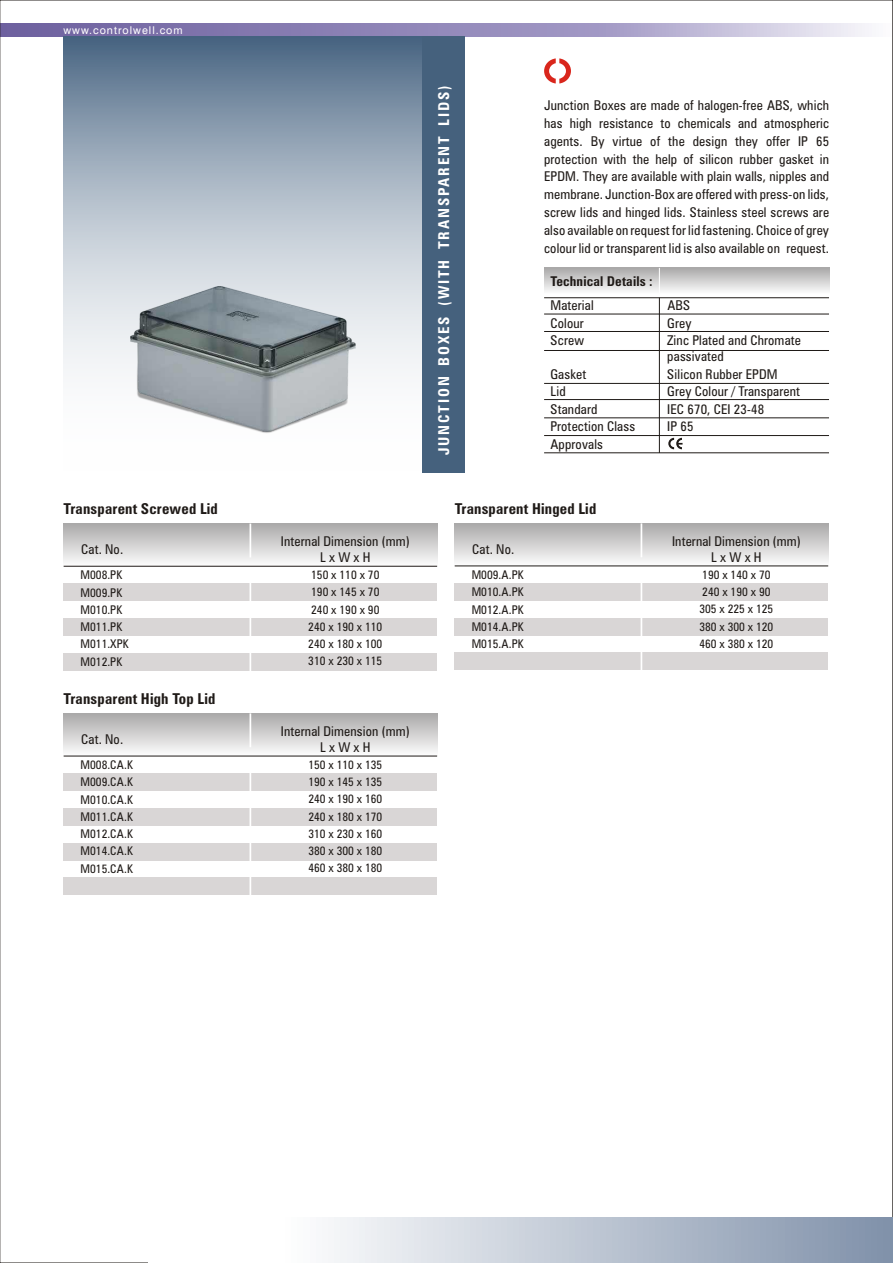
<style>
.page{position:relative;width:893px;height:1263px;background:#fff}
.page>*{position:absolute;margin:0;border:0;box-sizing:border-box;transform-origin:0 0}
.t1{font:700 condensed 15px "Zurich BT";letter-spacing:.01em;color:#1f1a17}
.t2{font:700 condensed 15px "Zurich BT";letter-spacing:.125em;color:#fff}
.t3{font:condensed 13.5px/17.9px "Zurich BT";letter-spacing:.01em;color:#1f1a17;text-align:center}
.t4{font:700 condensed 13.5px "Zurich BT";letter-spacing:.01em;color:#1f1a17}
.t5{font:condensed 12px/17.2px "Zurich BT";color:#1f1a17}
.t6{font:10.65px "Swiss 721 BT";letter-spacing:.095em;color:#fff}
</style>
<div class="page">
<svg style="left:2px;top:24px;width:867px;height:12px;background:#9c93bf"></svg>
<svg style="left:64px;top:36px;width:359px;height:436px"></svg>
<div style="left:423px;top:36px;width:42px;height:436px;background:#45617d"></div>
<svg style="left:544px;top:58px;width:27px;height:25px"></svg>
<div style="left:64px;top:524px;width:373px;height:42px;background:linear-gradient(to bottom,#abaaaa,#fafafa)"></div>
<div style="left:64px;top:584px;width:373px;height:17px;background:#d9d6d6"></div>
<div style="left:64px;top:618px;width:373px;height:18px;background:#d9d6d6"></div>
<div style="left:64px;top:653px;width:373px;height:17px;background:#d9d6d6"></div>
<hr style="left:250px;top:566px;width:1px;height:107px;background:#fff">
<hr style="left:250px;top:524px;width:1px;height:33px;background:#fff">
<hr style="left:64px;top:566px;width:373px;height:1px;background:#1f1a17">
<div style="left:455px;top:584px;width:373px;height:17px;background:#d9d6d6"></div>
<div style="left:455px;top:618px;width:373px;height:17px;background:#d9d6d6"></div>
<div style="left:455px;top:653px;width:373px;height:17px;background:#d9d6d6"></div>
<div style="left:455px;top:523px;width:373px;height:43px;background:linear-gradient(to bottom,#a9a8a8,#fdfdfd)"></div>
<hr style="left:641px;top:566px;width:1px;height:106px;background:#fff">
<hr style="left:641px;top:523px;width:1px;height:34px;background:#fff">
<hr style="left:455px;top:565px;width:373px;height:1px;background:#1f1a17">
<div style="left:64px;top:774px;width:373px;height:17px;background:#d9d6d6"></div>
<div style="left:64px;top:808px;width:373px;height:17px;background:#d9d6d6"></div>
<div style="left:64px;top:843px;width:373px;height:17px;background:#d9d6d6"></div>
<div style="left:64px;top:877px;width:373px;height:17px;background:#d9d6d6"></div>
<div style="left:64px;top:713px;width:373px;height:43px;background:linear-gradient(to bottom,#a9a8a8,#fdfdfd)"></div>
<hr style="left:250px;top:756px;width:1px;height:139px;background:#fff">
<hr style="left:250px;top:713px;width:1px;height:34px;background:#fff">
<hr style="left:64px;top:756px;width:373px;height:1px;background:#1f1a17">
<img style="left:130px;top:286px;width:226px;height:146px">
<div style="left:149px;top:1217px;width:744px;height:46px;background:linear-gradient(to right,#fff,#8494ac)"></div>
<svg style="left:668px;top:438px;width:14px;height:11px"></svg>
<svg style="left:544px;top:268px;width:285px;height:23px;background:#cecdcd"></svg>
<hr style="left:544px;top:314px;width:285px;height:1px;background:#1f1a17">
<hr style="left:544px;top:331px;width:285px;height:1px;background:#1f1a17">
<hr style="left:544px;top:383px;width:285px;height:1px;background:#1f1a17">
<hr style="left:544px;top:417px;width:285px;height:1px;background:#1f1a17">
<hr style="left:544px;top:435px;width:285px;height:1px;background:#1f1a17">
<hr style="left:544px;top:297px;width:285px;height:1px;background:#1f1a17">
<hr style="left:659px;top:298px;width:1px;height:155px;background:#1f1a17">
<svg style="left:659px;top:268px;width:1px;height:23px"></svg>
<hr style="left:544px;top:399px;width:285px;height:1px;background:#1f1a17">
<hr style="left:544px;top:350px;width:285px;height:1px;background:#1f1a17">
<hr style="left:544px;top:452px;width:285px;height:1px;background:#1f1a17">
<p class="t6" style="left:63px;top:26px;width:121px">www.controlwell.com</p>
<p class="t1" style="left:64px;top:503px;width:156px">Transparent Screwed Lid</p>
<p class="t3" style="left:81px;top:541px;width:44px">Cat. No.</p>
<p class="t3" style="left:281px;top:534px;width:130px;line-height:16.2px">Internal Dimension (mm)<br>L x W x H</p>
<p class="t5" style="left:81px;top:568px;width:49px">M008.PK<br>M009.PK<br>M010.PK<br>M011.PK<br>M011.XPK<br>M012.PK</p>
<p class="t5" style="left:308px;top:567px;width:75px">150 x 110 x 70<br>190 x 145 x 70<br>240 x 190 x 90<br>240 x 190 x 110<br>240 x 180 x 100<br>310 x 230 x 115</p>
<p class="t1" style="left:64px;top:693px;width:153px">Transparent High Top Lid</p>
<p class="t3" style="left:81px;top:731px;width:44px">Cat. No.</p>
<p class="t3" style="left:281px;top:724px;width:130px;line-height:16.2px">Internal Dimension (mm)<br>L x W x H</p>
<p class="t5" style="left:81px;top:757px;width:54px;text-align:justify">M008.CA.K M009.CA.K M010.CA.K M011.CA.K M012.CA.K M014.CA.K M015.CA.K</p>
<p class="t5" style="left:308px;top:757px;width:75px;text-align:justify">150 x 110 x 135<br>190 x 145 x 135<br>240 x 190 x 160<br>240 x 180 x 170<br>310 x 230 x 160<br>380 x 300 x 180<br>460 x 380 x 180</p>
<p class="t2" style="left:438px;top:455px;width:371px;rotate:-90deg">JUNCTION BOXES (WITH TRANSPARENT LIDS)</p>
<p class="t3" style="left:544px;top:98px;width:287px;text-align:justify">Junction Boxes are made of halogen-free ABS, which has high resistance to chemicals and atmospheric agents. By virtue of the design they offer IP 65 protection with the help of silicon rubber gasket in EPDM. They are available with plain walls, nipples and membrane. Junction-Box are offered with press-on lids, screw lids and hinged lids. Stainless steel screws are also available on request for lid fastening. Choice of grey colour lid or transparent lid is also available on request.</p>
<p class="t4" style="left:550px;top:275px;width:104px">Technical Details :</p>
<p class="t3" style="left:550px;top:298px;width:45px">Material</p>
<p class="t3" style="left:667px;top:298px;width:24px">ABS</p>
<p class="t3" style="left:550px;top:315px;width:35px">Colour</p>
<p class="t3" style="left:667px;top:315px;width:26px">Grey</p>
<p class="t3" style="left:550px;top:333px;width:35px">Screw</p>
<p class="t3" style="left:667px;top:334px;width:135px;line-height:16.2px;text-align:left">Zinc Plated and Chromate passivated</p>
<p class="t3" style="left:550px;top:366px;width:37px">Gasket</p>
<p class="t3" style="left:667px;top:366px;width:112px">Silicon Rubber EPDM</p>
<p class="t3" style="left:550px;top:384px;width:17px">Lid</p>
<p class="t3" style="left:667px;top:384px;width:134px">Grey Colour / Transparent</p>
<p class="t3" style="left:550px;top:401px;width:49px">Standard</p>
<p class="t3" style="left:667px;top:401px;width:98px">IEC 670, CEI 23-48</p>
<p class="t3" style="left:550px;top:419px;width:86px">Protection Class</p>
<p class="t3" style="left:667px;top:419px;width:28px">IP 65</p>
<p class="t3" style="left:550px;top:437px;width:54px">Approvals</p>
<p class="t1" style="left:455px;top:503px;width:143px">Transparent Hinged Lid</p>
<p class="t3" style="left:472px;top:541px;width:44px">Cat. No.</p>
<p class="t3" style="left:672px;top:534px;width:130px;line-height:16.2px">Internal Dimension (mm)<br>L x W x H</p>
<p class="t5" style="left:472px;top:567px;width:53px;text-align:justify">M009.A.PK M010.A.PK M012.A.PK M014.A.PK M015.A.PK</p>
<p class="t5" style="left:699px;top:567px;width:75px">190 x 140 x 70<br>240 x 190 x 90<br>305 x 225 x 125<br>380 x 300 x 120<br>460 x 380 x 120</p>
</div>
